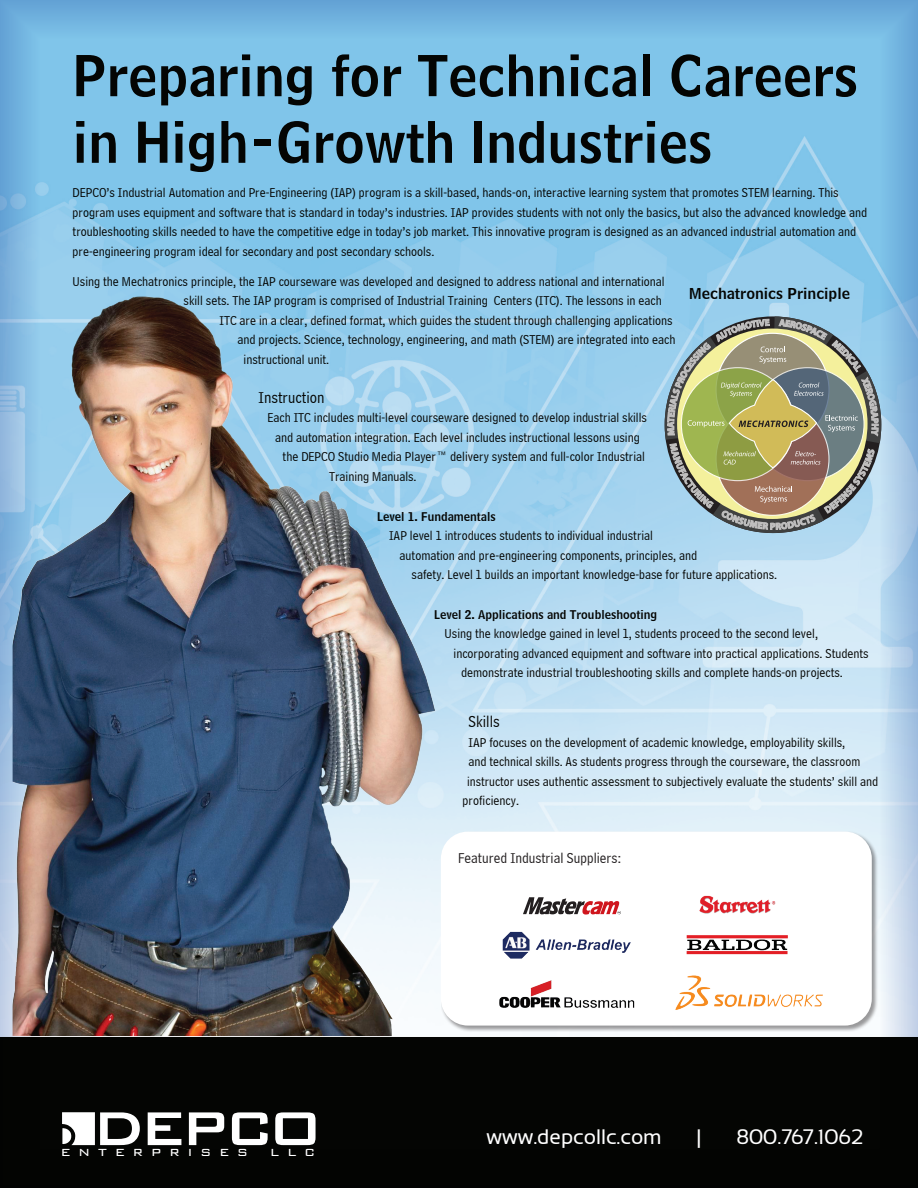
<style>
.page{position:relative;width:918px;height:1188px;background:#fff}
.page>*{position:absolute;margin:0;border:0;box-sizing:border-box;transform-origin:0 0}
.Paragraph_Style-numb{font:55.5px/66.6px "Bell Centennial BT Name And Number";color:#040503}
.t1{font:21px "Sansation";color:#fff}
.t2{font:300 16.8px "Bank Gothic BT";letter-spacing:.48em;color:#fff}
.t3{font:16.5px "Bell Centennial BT Address";color:#040503}
.t4{font:15px "Bell Centennial BT Address";color:#231f20}
.t5{font:15px "Bell Centennial BT Name And Number";color:#040503;scale:1.05 1}
.t6{font:13.5px/19.5px "Bell Centennial BT Address";color:#040503}
.t7{font:12px "Bell Centennial BT Name And Number";color:#040503}
</style>
<div class="page">
<div style="left:0;top:0;width:918px;height:1188px;background:#5d7ebe;opacity:.75"></div>
<div style="left:441px;top:832px;width:431px;height:194px;background:#fff;border-radius:27px"></div>
<svg style="left:862px;top:319px;width:16px;height:211px;background:#94adb7"></svg>
<img style="left:13px;top:277px;width:849px;height:840px">
<img style="left:673px;top:973px;width:153px;height:39px">
<svg style="left:523px;top:897px;width:98px;height:18px"></svg>
<svg style="left:62px;top:1112px;width:78px;height:33px"></svg>
<svg style="left:148px;top:1112px;width:33px;height:33px"></svg>
<svg style="left:189px;top:1112px;width:35px;height:33px"></svg>
<svg style="left:232px;top:1112px;width:36px;height:33px"></svg>
<svg style="left:275px;top:1112px;width:41px;height:33px"></svg>
<p class="Paragraph_Style-numb" style="left:73px;top:41px;width:787px">Preparing for Technical Careers in High-Growth Industries</p>
<p class="t6" style="left:73px;top:183px;width:796px">DEPCO’s Industrial Automation and Pre-Engineering (IAP) program is a skill-based, hands-on, interactive learning system that promotes STEM learning. This program uses equipment and software that is standard in today’s industries. IAP provides students with not only the basics, but also the advanced knowledge and troubleshooting skills needed to have the competitive edge in today’s job market. This innovative program is designed as an advanced industrial automation and pre-engineering program ideal for secondary and post secondary schools.</p>
<p class="t6" style="left:73px;top:271px;width:594px">Using the Mechatronics principle, the IAP courseware was developed and designed to address national and international</p>
<p class="t6" style="left:184px;top:291px;width:480px">skill sets. The IAP program is comprised of Industrial Training Centers (ITC). The lessons in each</p>
<p class="t6" style="left:220px;top:310px;width:455px">ITC are in a clear, defined format, which guides the student through challenging applications</p>
<p class="t6" style="left:238px;top:330px;width:439px">and projects. Science, technology, engineering, and math (STEM) are integrated into each</p>
<p class="t6" style="left:244px;top:349px;width:87px">instructional unit.</p>
<p class="t3" style="left:259px;top:388px;width:67px">Instruction</p>
<p class="t6" style="left:268px;top:408px;width:381px">Each ITC includes multi-level courseware designed to develop industrial skills</p>
<p class="t6" style="left:275px;top:427px;width:366px">and automation integration. Each level includes instructional lessons using</p>
<p class="t6" style="left:283px;top:447px;width:364px">the DEPCO Studio Media Player™ delivery system and full-color Industrial</p>
<p class="t6" style="left:329px;top:466px;width:89px">Training Manuals.</p>
<p class="t7" style="left:377px;top:508px;width:120px">Level 1. Fundamentals</p>
<p class="t6" style="left:389px;top:526px;width:266px">IAP level 1 introduces students to individual industrial</p>
<p class="t6" style="left:400px;top:545px;width:299px">automation and pre-engineering components, principles, and</p>
<p class="t6" style="left:412px;top:565px;width:367px">safety. Level 1 builds an important knowledge-base for future applications.</p>
<p class="t7" style="left:434px;top:607px;width:224px">Level 2. Applications and Troubleshooting</p>
<p class="t6" style="left:445px;top:624px;width:375px">Using the knowledge gained in level 1, students proceed to the second level,</p>
<p class="t6" style="left:454px;top:643px;width:417px">incorporating advanced equipment and software into practical applications. Students</p>
<p class="t6" style="left:461px;top:663px;width:383px">demonstrate industrial troubleshooting skills and complete hands-on projects.</p>
<p class="t3" style="left:469px;top:712px;width:33px">Skills</p>
<p class="t6" style="left:469px;top:732px;width:378px">IAP focuses on the development of academic knowledge, employability skills,</p>
<p class="t6" style="left:469px;top:752px;width:393px">and technical skills. As students progress through the courseware, the classroom</p>
<p class="t6" style="left:467px;top:771px;width:413px">instructor uses authentic assessment to subjectively evaluate the students’ skill and</p>
<p class="t6" style="left:463px;top:791px;width:58px">proficiency.</p>
<p class="t5" style="left:689px;top:284px;width:155px">Mechatronics Principle</p>
<p class="t2" style="left:61px;top:1143px;width:189px">enterprises</p>
<p class="t2" style="left:270px;top:1143px;width:46px">llc</p>
<p class="t4" style="left:458px;top:850px;width:165px">Featured Industrial Suppliers:</p>
<p class="t1" style="left:487px;top:1125px;width:177px">www.depcollc.com</p>
<p class="t1" style="left:697px;top:1125px;width:6px">|</p>
<p class="t1" style="left:736px;top:1125px;width:128px">800.767.1062</p>
</div>
